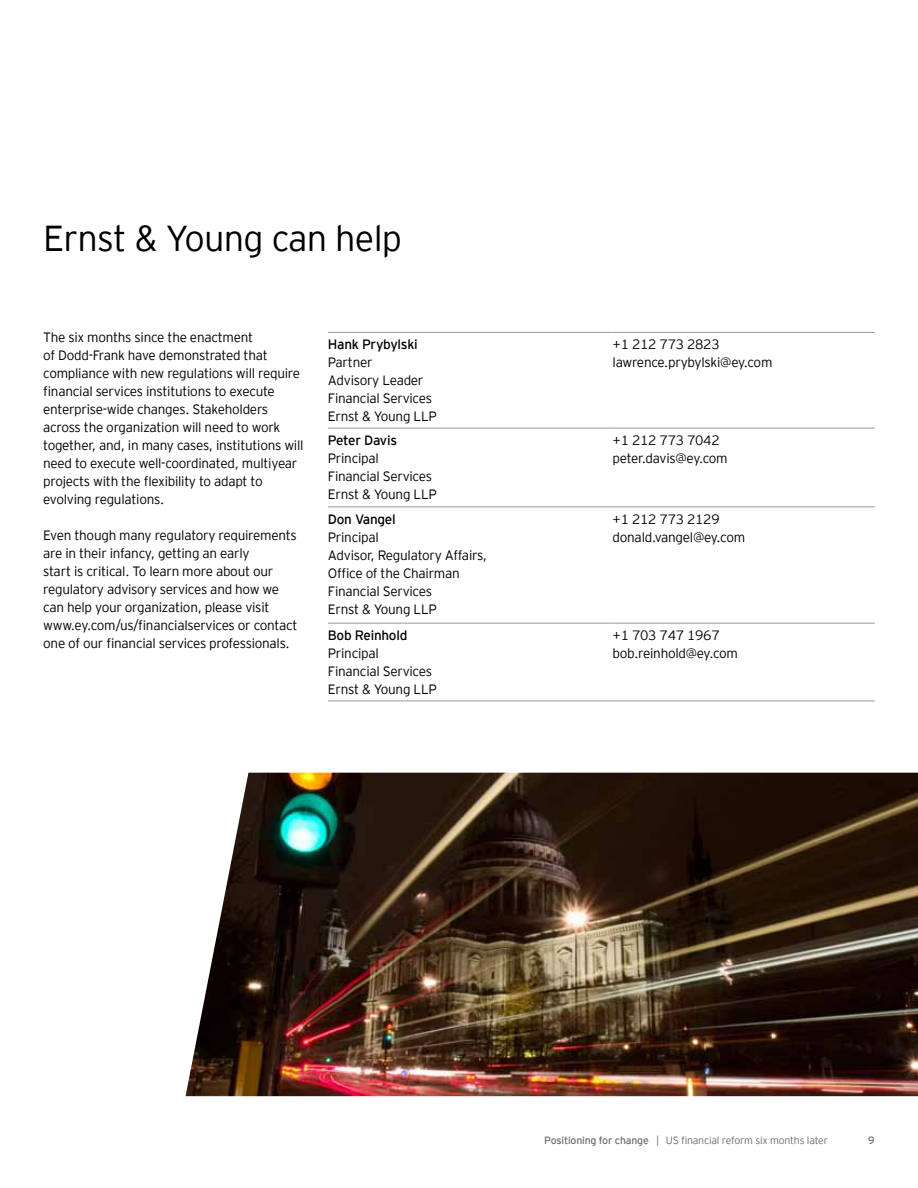
<style>
.page{position:relative;width:918px;height:1188px;background:#fff}
.page>*{position:absolute;margin:0;border:0;box-sizing:border-box;transform-origin:0 0}
.t1{font:300 36px "EY Interstate";letter-spacing:-.02em;color:#000}
.t2{font:300 13.5px/18px "EY Interstate";letter-spacing:-.02em;color:#000}
.t3{font:300 13.5px "EY Interstate";letter-spacing:-.02em;color:#000}
.t4{font:300 10.5px "EY Interstate";letter-spacing:-.02em;color:#6d6e71}
.t5{font:10.5px "EY Interstate";color:#6d6e71}
.s1{font-style:inherit}
</style>
<div class="page">
<img style="left:186px;top:773px;width:732px;height:323px">
<hr style="left:328px;top:332px;width:285px;height:1px;background:#95979a">
<hr style="left:613px;top:332px;width:262px;height:1px;background:#95979a">
<hr style="left:328px;top:701px;width:285px;height:1px;background:#95979a">
<hr style="left:613px;top:701px;width:262px;height:1px;background:#95979a">
<hr style="left:328px;top:428px;width:285px;height:1px;background:#95979a">
<hr style="left:613px;top:428px;width:262px;height:1px;background:#95979a">
<hr style="left:328px;top:507px;width:285px;height:1px;background:#95979a">
<hr style="left:613px;top:507px;width:262px;height:1px;background:#95979a">
<hr style="left:328px;top:623px;width:285px;height:1px;background:#95979a">
<hr style="left:613px;top:623px;width:262px;height:1px;background:#95979a">
<h1 class="t1" style="left:43px;top:219px;width:360px">Ernst &amp; Young can help</h1>
<p class="t2" style="left:43px;top:328px;width:262px">The six months since the enactment<br>of Dodd‑Frank have demonstrated that compliance with new regulations will require financial services institutions to execute enterprise-wide changes. Stakeholders across the organization will need to work together, and, in many cases, institutions will need to execute well-coordinated, multiyear projects with the flexibility to adapt to evolving regulations.</p>
<p class="t2" style="left:43px;top:526px;width:256px">Even though many regulatory requirements are in their infancy, getting an early<br>start is critical. To learn more about our regulatory advisory services and how we can help your organization, please visit www.ey.com/us/financialservices or contact one of our financial services professionals.</p>
<p class="t3" style="left:328px;top:335px;width:91px">Hank Prybylski</p>
<p class="t2" style="left:328px;top:353px;width:111px">Partner<br>Advisory Leader<br>Financial Services<br>Ernst &amp; Young LLP</p>
<p class="t3" style="left:328px;top:431px;width:71px">Peter Davis</p>
<p class="t2" style="left:328px;top:449px;width:111px">Principal<br>Financial Services<br>Ernst &amp; Young LLP</p>
<p class="t3" style="left:328px;top:509px;width:69px">Don Vangel</p>
<p class="t2" style="left:328px;top:528px;width:161px">Principal<br>Advisor, Regulatory Affairs,<br>Office of the Chairman<br>Financial Services<br>Ernst &amp; Young LLP</p>
<p class="t3" style="left:328px;top:626px;width:81px">Bob Reinhold</p>
<p class="t2" style="left:328px;top:644px;width:111px">Principal<br>Financial Services<br>Ernst &amp; Young LLP</p>
<p class="t2" style="left:613px;top:335px;width:161px">+1 212 773 2823 lawrence.prybylski@ey.com</p>
<p class="t2" style="left:613px;top:431px;width:117px">+1 212 773 7042 peter.davis@ey.com</p>
<p class="t2" style="left:613px;top:510px;width:134px">+1 212 773 2129 donald.vangel@ey.com</p>
<p class="t2" style="left:613px;top:626px;width:127px">+1 703 747 1967 bob.reinhold@ey.com</p>
<p class="t4" style="left:544px;top:1135px;width:285px"><span class="s1">Positioning for change</span> | US financial reform six months later</p>
<p class="t5" style="left:868px;top:1133px;width:8px">9</p>
</div>
